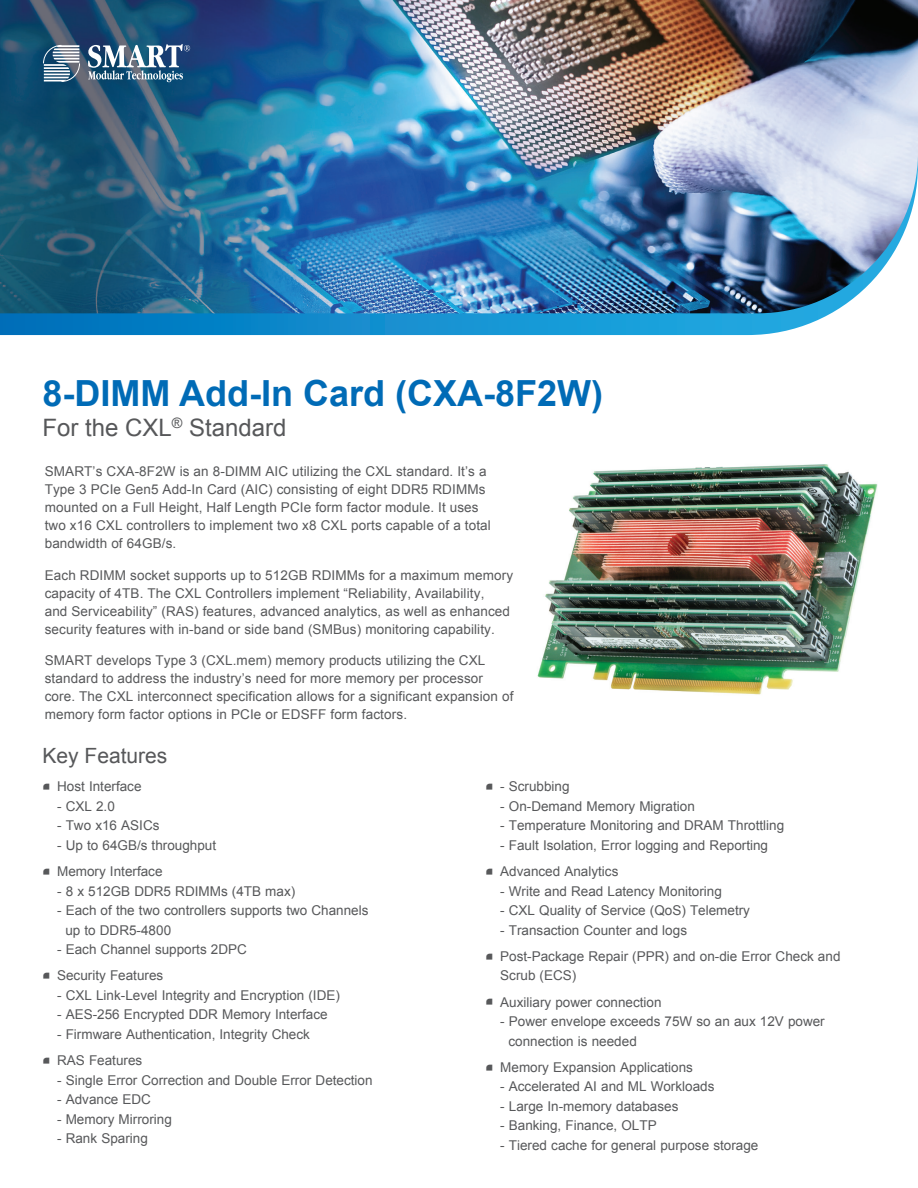
<style>
.page{position:relative;width:918px;height:1188px;background:#fff}
.page>*{position:absolute;margin:0;border:0;box-sizing:border-box;transform-origin:0 0}
.t1{font:700 36px "Arial";color:#006bb6}
.t2{font:24px "Arial";color:#57585a}
.t3{font:21px "Arial";color:#57585a}
.t4{font:13.5px/18px "Arial";color:#57585a}
.s1{font-family:"My Font";font-size:24px}
</style>
<div class="page">
<img style="left:0;top:0;width:918px;height:69px">
<svg style="left:88px;top:44px;width:102px;height:25px"></svg>
<svg style="left:43px;top:45px;width:37px;height:24px"></svg>
<img style="left:0;top:69px;width:918px;height:267px">
<img style="left:0;top:153px;width:918px;height:182px">
<img style="left:537px;top:464px;width:341px;height:231px">
<h1 class="t1" style="left:43px;top:369px;width:562px">8-DIMM Add-In Card (CXA-8F2W)</h1>
<h2 class="t2" style="left:43px;top:412px;width:246px">For the CXL<sup>®</sup> Standard</h2>
<p class="t4" style="left:45px;top:463px;width:448px">SMART’s CXA-8F2W is an 8-DIMM AIC utilizing the CXL standard. It’s a Type 3 PCIe Gen5 Add-In Card (AIC) consisting of eight DDR5 RDIMMs mounted on a Full Height, Half Length PCIe form factor module. It uses two x16 CXL controllers to implement two x8 CXL ports capable of a total bandwidth of 64GB/s.</p>
<p class="t4" style="left:45px;top:566px;width:470px">Each RDIMM socket supports up to 512GB RDIMMs for a maximum memory capacity of 4TB. The CXL Controllers implement “Reliability, Availability,<br>and Serviceability” (RAS) features, advanced analytics, as well as enhanced security features with in-band or side band (SMBus) monitoring capability.</p>
<p class="t4" style="left:45px;top:652px;width:470px">SMART develops Type 3 (CXL.mem) memory products utilizing the CXL standard to address the industry’s need for more memory per processor core. The CXL interconnect specification allows for a significant expansion of memory form factor options in PCIe or EDSFF form factors.</p>
<h3 class="t3" style="left:43px;top:742px;width:126px">Key Features</h3>
<p class="t4" style="left:42px;top:778px;width:101px"><span class="s1">•</span> Host Interface</p>
<p class="t4" style="left:57px;top:797px;width:59px">- CXL 2.0</p>
<p class="t4" style="left:57px;top:817px;width:104px">- Two x16 ASICs</p>
<p class="t4" style="left:57px;top:836px;width:161px">- Up to 64GB/s throughput</p>
<p class="t4" style="left:42px;top:862px;width:122px"><span class="s1">•</span> Memory Interface</p>
<p class="t4" style="left:57px;top:882px;width:240px">- 8 x 512GB DDR5 RDIMMs (4TB max)</p>
<p class="t4" style="left:65px;top:901px;width:305px;line-height:19.5px;text-indent:-8px">- Each of the two controllers supports two Channels up to DDR5-4800</p>
<p class="t4" style="left:57px;top:940px;width:191px">- Each Channel supports 2DPC</p>
<p class="t4" style="left:42px;top:967px;width:123px"><span class="s1">•</span> Security Features</p>
<p class="t4" style="left:57px;top:986px;width:284px">- CXL Link-Level Integrity and Encryption (IDE)</p>
<p class="t4" style="left:57px;top:1006px;width:272px">- AES-256 Encrypted DDR Memory Interface</p>
<p class="t4" style="left:57px;top:1025px;width:254px">- Firmware Authentication, Integrity Check</p>
<p class="t4" style="left:42px;top:1051px;width:102px"><span class="s1">•</span> RAS Features</p>
<p class="t4" style="left:57px;top:1071px;width:317px">- Single Error Correction and Double Error Detection</p>
<p class="t4" style="left:57px;top:1090px;width:95px">- Advance EDC</p>
<p class="t4" style="left:57px;top:1110px;width:116px">- Memory Mirroring</p>
<p class="t4" style="left:57px;top:1129px;width:92px">- Rank Sparing</p>
<p class="t4" style="left:485px;top:778px;width:86px"><span class="s1">•</span> - Scrubbing</p>
<p class="t4" style="left:500px;top:797px;width:196px">- On-Demand Memory Migration</p>
<p class="t4" style="left:500px;top:817px;width:285px">- Temperature Monitoring and DRAM Throttling</p>
<p class="t4" style="left:500px;top:836px;width:269px">- Fault Isolation, Error logging and Reporting</p>
<p class="t4" style="left:485px;top:862px;width:135px"><span class="s1">•</span> Advanced Analytics</p>
<p class="t4" style="left:500px;top:882px;width:223px">- Write and Read Latency Monitoring</p>
<p class="t4" style="left:500px;top:901px;width:251px">- CXL Quality of Service (QoS) Telemetry</p>
<p class="t4" style="left:500px;top:921px;width:188px">- Transaction Counter and logs</p>
<p class="t4" style="left:500px;top:946px;width:342px;line-height:19.5px;text-indent:-15px"><span class="s1">•</span> Post-Package Repair (PPR) and on-die Error Check and<br>Scrub (ECS)</p>
<p class="t4" style="left:485px;top:993px;width:178px"><span class="s1">•</span> Auxiliary power connection</p>
<p class="t4" style="left:509px;top:1012px;width:318px;line-height:19.5px;text-indent:-8px">- Power envelope exceeds 75W so an aux 12V power connection is needed</p>
<p class="t4" style="left:485px;top:1058px;width:209px"><span class="s1">•</span> Memory Expansion Applications</p>
<p class="t4" style="left:500px;top:1078px;width:216px">- Accelerated AI and ML Workloads</p>
<p class="t4" style="left:500px;top:1097px;width:180px">- Large In-memory databases</p>
<p class="t4" style="left:500px;top:1117px;width:158px">- Banking, Finance, OLTP</p>
<p class="t4" style="left:500px;top:1136px;width:260px">- Tiered cache for general purpose storage</p>
</div>
